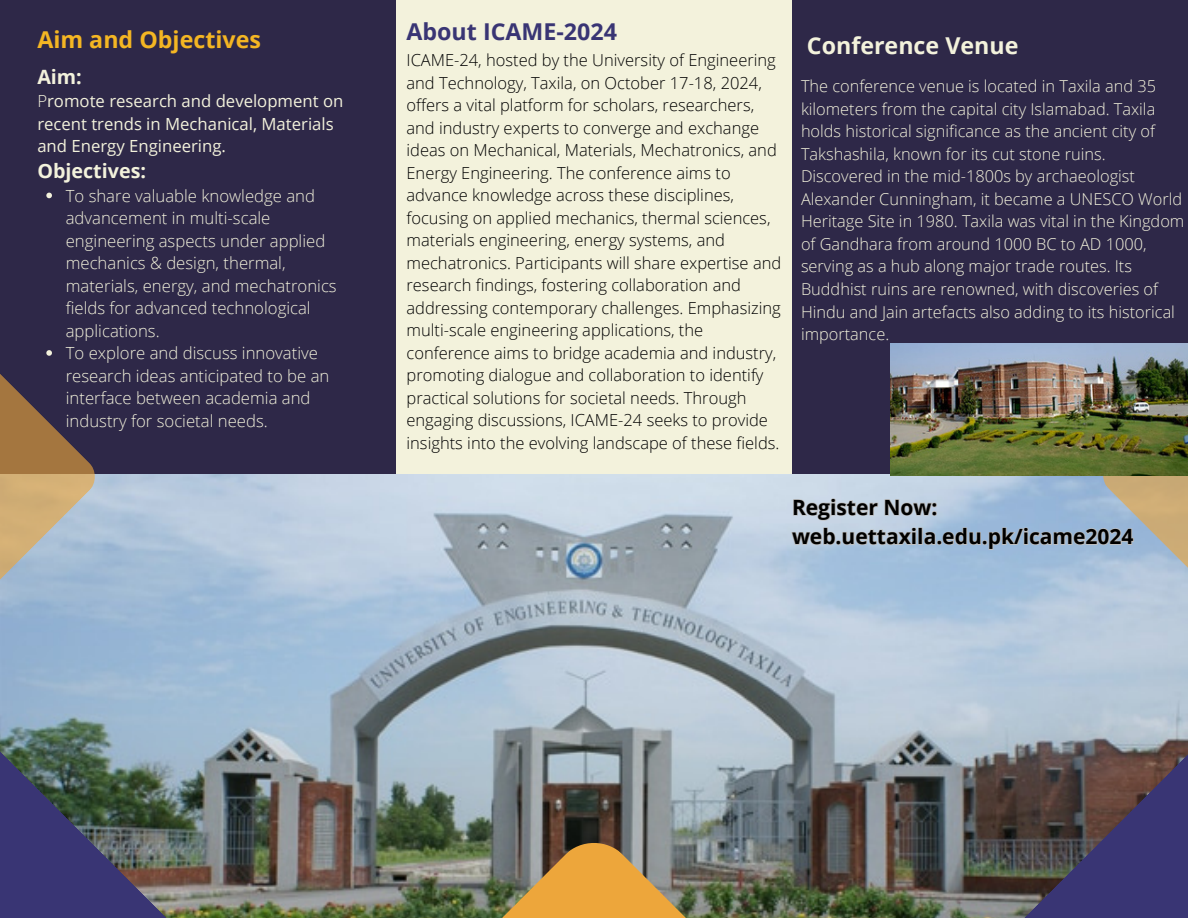
<style>
.page{position:relative;width:1188px;height:918px;background:#fff}
.page>*{position:absolute;margin:0;border:0;box-sizing:border-box;transform-origin:0 0}
.t1{font:700 23.25px "Open Sans";color:#f4b623}
.t2{font:700 23.25px "Open Sans";color:#393574}
.t3{font:700 23.25px "Open Sans";color:#f3f2dc}
.t4{font:700 21px/29.2px "Open Sans";color:#000}
.t5{font:700 19.65px "Open Sans";color:#f3f2dc}
.t6{font:300 16.65px/22.5px "Open Sans";color:#f3f2dc}
.t7{font:16.65px/22.5px "Open Sans";color:#f3f2dc}
.t8{font:300 16.5px "Open Sans";color:#000}
.t9{font:300 16.35px/22.5px "Open Sans";color:#f3f2dc}
.s1{font-weight:300}
</style>
<div class="page">
<div style="left:0;top:0;width:396px;height:917px;background:#2e2848"></div>
<div style="left:792px;top:0;width:396px;height:917px;background:#2e2848"></div>
<div style="left:396px;top:0;width:396px;height:917px;background:#f3f2dc"></div>
<svg style="left:46px;top:193px;width:6px;height:5px"></svg>
<img style="left:0;top:475px;width:1188px;height:364px">
<svg style="left:0;top:350px;width:97px;height:343px"></svg>
<img style="left:0;top:735px;width:410px;height:183px">
<svg style="left:781px;top:735px;width:407px;height:183px;background:#5b5767"></svg>
<img style="left:155px;top:839px;width:878px;height:79px">
<img style="left:790px;top:343px;width:398px;height:348px">
<p class="t1" style="left:37px;top:23px;width:225px">Aim and Objectives</p>
<p class="t2" style="left:407px;top:15px;width:212px">About ICAME-2024</p>
<p class="t8" style="left:407px;top:48px;width:371px">ICAME-24, hosted by the University of Engineering</p>
<p class="t8" style="left:407px;top:71px;width:357px">and Technology, Taxila, on October 17-18, 2024,</p>
<p class="t8" style="left:407px;top:93px;width:349px">offers a vital platform for scholars, researchers,</p>
<p class="t8" style="left:407px;top:116px;width:354px">and industry experts to converge and exchange</p>
<p class="t8" style="left:407px;top:138px;width:372px">ideas on Mechanical, Materials, Mechatronics, and</p>
<p class="t8" style="left:407px;top:161px;width:326px">Energy Engineering. The conference aims to</p>
<p class="t8" style="left:407px;top:183px;width:329px">advance knowledge across these disciplines,</p>
<p class="t8" style="left:407px;top:206px;width:366px">focusing on applied mechanics, thermal sciences,</p>
<p class="t8" style="left:407px;top:228px;width:320px">materials engineering, energy systems, and</p>
<p class="t8" style="left:407px;top:251px;width:376px">mechatronics. Participants will share expertise and</p>
<p class="t8" style="left:407px;top:273px;width:336px">research findings, fostering collaboration and</p>
<p class="t8" style="left:407px;top:296px;width:376px">addressing contemporary challenges. Emphasizing</p>
<p class="t8" style="left:407px;top:318px;width:298px">multi-scale engineering applications, the</p>
<p class="t8" style="left:407px;top:341px;width:371px">conference aims to bridge academia and industry,</p>
<p class="t8" style="left:407px;top:363px;width:359px">promoting dialogue and collaboration to identify</p>
<p class="t8" style="left:407px;top:386px;width:341px">practical solutions for societal needs. Through</p>
<p class="t8" style="left:407px;top:408px;width:363px">engaging discussions, ICAME-24 seeks to provide</p>
<p class="t8" style="left:407px;top:431px;width:374px">insights into the evolving landscape of these fields.</p>
<h1 class="t5" style="left:37px;top:63px;width:46px">Aim:</h1>
<p class="t7" style="left:37px;top:89px;width:308px"><span class="s1">P</span>romote research and development on recent trends in Mechanical, Materials and Energy Engineering.</p>
<p class="t5" style="left:37px;top:157px;width:110px">Objectives:</p>
<p class="t6" style="left:66px;top:184px;width:272px">To share valuable knowledge and advancement in multi-scale engineering aspects under applied mechanics &amp; design, thermal, materials, energy, and mechatronics fields for advanced technological applications.</p>
<p class="t6" style="left:66px;top:341px;width:265px">To explore and discuss innovative research ideas anticipated to be an interface between academia and industry for societal needs.</p>
<p class="t3" style="left:807px;top:29px;width:213px">Conference Venue</p>
<p class="t9" style="left:801px;top:75px;width:385px">The conference venue is located in Taxila and 35 kilometers from the capital city Islamabad. Taxila holds historical significance as the ancient city of Takshashila, known for its cut stone ruins.<br>Discovered in the mid-1800s by archaeologist Alexander Cunningham, it became a UNESCO World Heritage Site in 1980. Taxila was vital in the Kingdom of Gandhara from around 1000 BC to AD 1000, serving as a hub along major trade routes. Its Buddhist ruins are renowned, with discoveries of Hindu and Jain artefacts also adding to its historical importance.</p>
<h1 class="t4" style="left:792px;top:492px;width:343px">Register Now: web.uettaxila.edu.pk/icame2024</h1>
</div>
